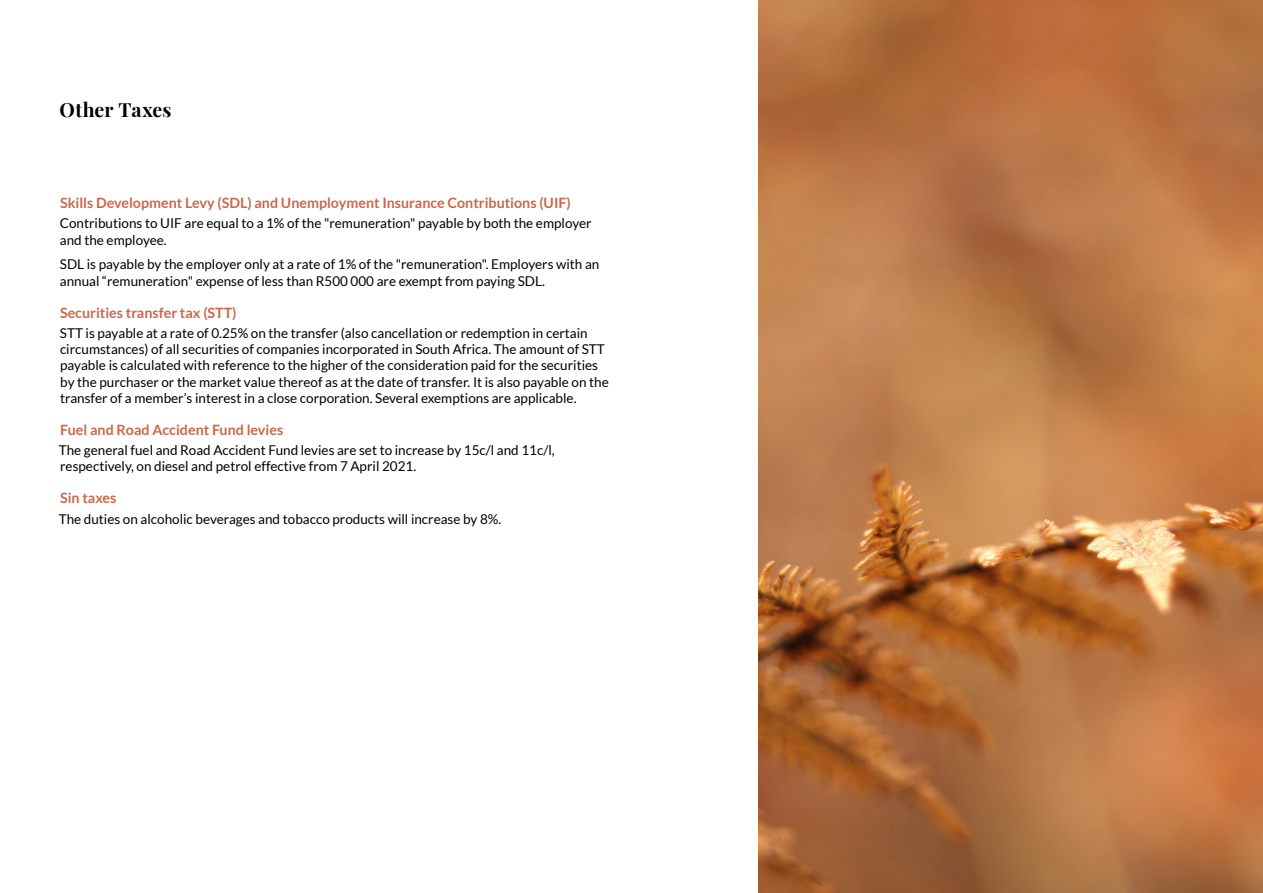
<style>
.page{position:relative;width:1263px;height:893px;background:#fff}
.page>*{position:absolute;margin:0;border:0;box-sizing:border-box;transform-origin:0 0}
.t1{font:700 19.5px "Playfair Display";letter-spacing:.005em;color:#000}
.t2{font:700 14.25px "Lato";color:#cc664a}
.t3{font:13.5px/16.2px "Lato";color:#000}
</style>
<div class="page">
<img style="left:758px;top:0;width:505px;height:893px">
<h1 class="t1" style="left:60px;top:94px;width:114px">Other Taxes</h1>
<p class="t2" style="left:60px;top:195px;width:512px">Skills Development Levy (SDL) and Unemployment Insurance Contributions (UIF)</p>
<p class="t3" style="left:60px;top:215px;width:533px">Contributions to UIF are equal to a 1% of the "remuneration" payable by both the employer and the employee.</p>
<p class="t3" style="left:60px;top:256px;width:541px">SDL is payable by the employer only at a rate of 1% of the "remuneration". Employers with an annual “remuneration" expense of less than R500 000 are exempt from paying SDL.</p>
<p class="t2" style="left:60px;top:304px;width:178px">Securities transfer tax (STT)</p>
<p class="t3" style="left:60px;top:325px;width:550px">STT is payable at a rate of 0.25% on the transfer (also cancellation or redemption in certain circumstances) of all securities of companies incorporated in South Africa. The amount of STT payable is calculated with reference to the higher of the consideration paid for the securities by the purchaser or the market value thereof as at the date of transfer. It is also payable on the transfer of a member’s interest in a close corporation. Several exemptions are applicable.</p>
<p class="t2" style="left:60px;top:421px;width:224px">Fuel and Road Accident Fund levies</p>
<p class="t3" style="left:59px;top:442px;width:497px">The general fuel and Road Accident Fund levies are set to increase by 15c/l and 11c/l, respectively, on diesel and petrol effective from 7 April 2021.</p>
<p class="t2" style="left:60px;top:490px;width:58px">Sin taxes</p>
<p class="t3" style="left:59px;top:511px;width:444px">The duties on alcoholic beverages and tobacco products will increase by 8%.</p>
</div>
